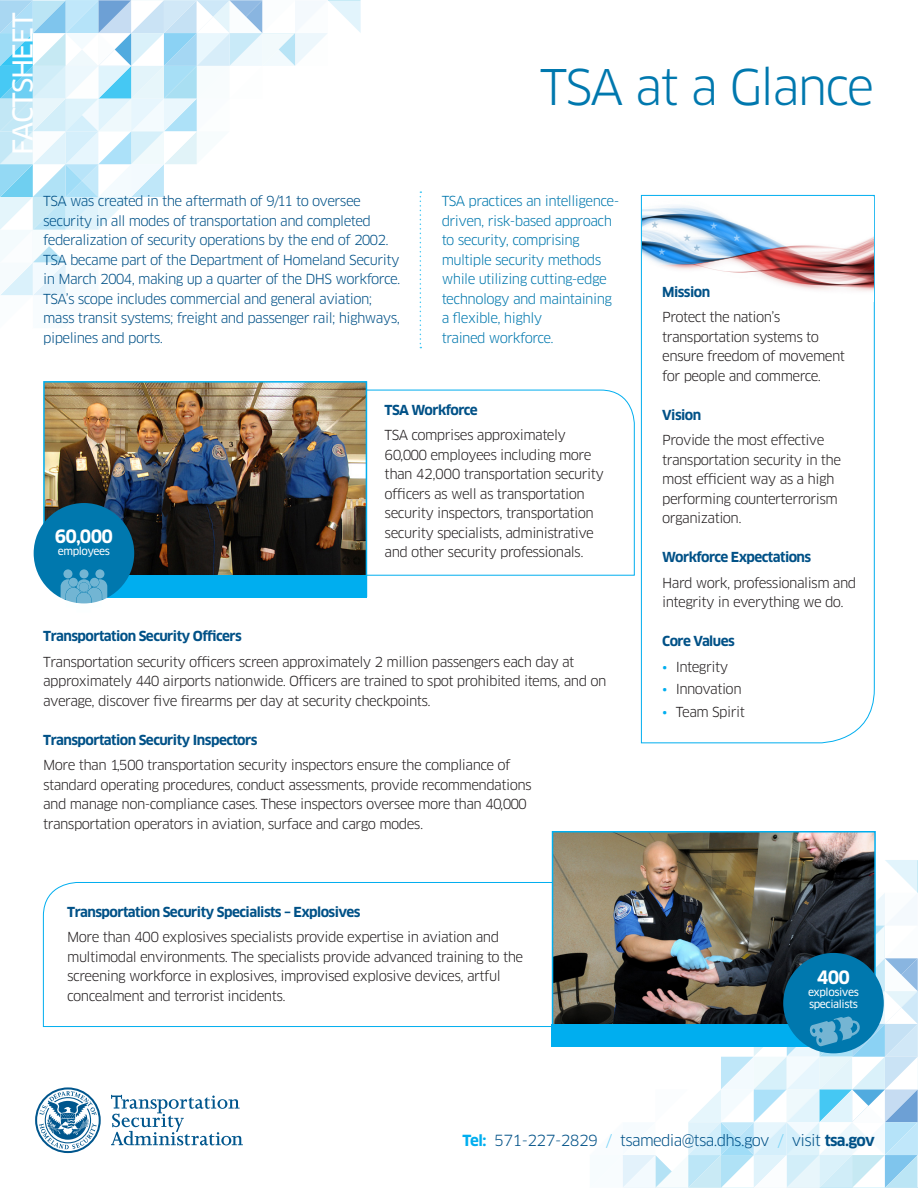
<style>
.page{position:relative;width:918px;height:1188px;background:#fff}
.page>*{position:absolute;margin:0;border:0;box-sizing:border-box;transform-origin:0 0}
.t1{font:48px "Clan OT";letter-spacing:-.04em;color:#0078ae}
.t2{font:27px "Clan OT News";letter-spacing:-.04em;color:#fff}
.body_joanna{font:700 18px "Clan OT";letter-spacing:-.04em;color:#fff}
.t3{font:15px "Clan OT";letter-spacing:-.04em;color:#005187}
.t4{font:13.5px/19.5px "Clan OT";letter-spacing:-.04em;color:#231f20}
.t5{font:13.5px/19.5px "Clan OT";letter-spacing:-.04em;color:#005187}
.t6{font:13.5px/19.5px "Clan OT";letter-spacing:-.04em;color:#0078ae}
.t7{font:700 13.5px "Clan OT";letter-spacing:-.04em;color:#005187}
.body_joanna-2{font:10.5px "Clan OT News";letter-spacing:-.04em;color:#fff}
.s1{font-weight:700;color:#005187}
.s2{color:#00aeef}
.s3{font-weight:700;color:#00aeef}
.s4{color:#6bcff6}
.s5{font-weight:700}
</style>
<div class="page">
<svg style="left:368px;top:390px;width:267px;height:186px"></svg>
<svg style="left:0;top:0;width:361px;height:295px"></svg>
<svg style="left:420px;top:191px;width:1px;height:157px"></svg>
<img style="left:42px;top:381px;width:326px;height:217px">
<div style="left:82px;top:575px;width:285px;height:23px;background:#00aeef"></div>
<div style="left:34px;top:503px;width:100px;height:100px;background:#0078ae;border-radius:50%"></div>
<svg style="left:79px;top:569px;width:10px;height:9px"></svg>
<svg style="left:95px;top:569px;width:9px;height:9px"></svg>
<svg style="left:63px;top:569px;width:9px;height:9px"></svg>
<svg style="left:61px;top:578px;width:46px;height:26px"></svg>
<div style="left:79px;top:583px;width:9px;height:9px;background:#72b5d3;border-radius:50%"></div>
<svg style="left:641px;top:195px;width:234px;height:548px"></svg>
<img style="left:642px;top:197px;width:232px;height:104px">
<img style="left:642px;top:197px;width:145px;height:82px">
<svg style="left:43px;top:882px;width:508px;height:145px"></svg>
<img style="left:551px;top:831px;width:325px;height:216px">
<div style="left:552px;top:1025px;width:261px;height:22px;background:#00aeef"></div>
<svg style="left:111px;top:1095px;width:132px;height:50px"></svg>
<svg style="left:35px;top:1087px;width:66px;height:66px"></svg>
<img style="left:590px;top:860px;width:328px;height:328px">
<svg style="left:734px;top:234px;width:7px;height:7px"></svg>
<svg style="left:652px;top:222px;width:7px;height:6px"></svg>
<svg style="left:710px;top:223px;width:7px;height:6px"></svg>
<svg style="left:684px;top:234px;width:17px;height:17px"></svg>
<svg style="left:659px;top:249px;width:7px;height:6px"></svg>
<p class="t2" style="left:7px;top:155px;width:144px;rotate:-90deg">FACTSHEET</p>
<p class="t1" style="left:540px;top:58px;width:336px">TSA at a Glance</p>
<p class="t5" style="left:43px;top:192px;width:359px">TSA was created in the aftermath of 9/11 to oversee security in all modes of transportation and completed federalization of security operations by the end of 2002.<br>TSA became part of the Department of Homeland Security in March 2004, making up a quarter of the DHS workforce.<br>TSA’s scope includes commercial and general aviation; mass transit systems; freight and passenger rail; highways, pipelines and ports.</p>
<p class="t6" style="left:442px;top:191px;width:179px">TSA practices an intelligence&shy;driven, risk-based approach to security, comprising multiple security methods while utilizing cutting-edge technology and maintaining a flexible, highly<br>trained workforce.</p>
<p class="body_joanna" style="left:55px;top:526px;width:60px">60,000</p>
<p class="body_joanna-2" style="left:58px;top:545px;width:54px">employees</p>
<p class="t4" style="left:385px;top:397px;width:183px;line-height:25.5px"><span class="s1">TSA Workforce<br></span>TSA comprises approximately</p>
<p class="t4" style="left:385px;top:445px;width:221px">60,000 employees including more than 42,000 transportation security officers as well as transportation security inspectors, transportation security specialists, administrative and other security professionals.</p>
<p class="t4" style="left:43px;top:623px;width:533px;line-height:25.5px"><span class="s1">Transportation Security Officers<br></span>Transportation security officers screen approximately 2 million passengers each day at</p>
<p class="t4" style="left:43px;top:671px;width:565px">approximately 440 airports nationwide. Officers are trained to spot prohibited items, and on average, discover five firearms per day at security checkpoints.</p>
<p class="t7" style="left:43px;top:732px;width:216px">Transportation Security Inspectors</p>
<p class="t4" style="left:43px;top:755px;width:490px">More than 1,500 transportation security inspectors ensure the compliance of standard operating procedures, conduct assessments, provide recommendations and manage non-compliance cases. These inspectors oversee more than 40,000 transportation operators in aviation, surface and cargo modes.</p>
<p class="t7" style="left:662px;top:284px;width:49px">Mission</p>
<p class="t4" style="left:662px;top:307px;width:184px">Protect the nation’s transportation systems to ensure freedom of movement for people and commerce.</p>
<p class="t7" style="left:662px;top:407px;width:41px">Vision</p>
<p class="t4" style="left:662px;top:430px;width:180px">Provide the most effective transportation security in the most efficient way as a high performing counterterrorism organization.</p>
<p class="t7" style="left:662px;top:549px;width:151px">Workforce Expectations</p>
<p class="t4" style="left:662px;top:573px;width:196px">Hard work, professionalism and integrity in everything we do.</p>
<p class="t7" style="left:662px;top:633px;width:74px">Core Values</p>
<p class="t4" style="left:662px;top:657px;width:68px"><span class="s2">•</span> Integrity</p>
<p class="t4" style="left:662px;top:679px;width:81px"><span class="s2">•</span> Innovation</p>
<p class="t4" style="left:662px;top:702px;width:84px"><span class="s2">•</span> Team Spirit</p>
<p class="t4" style="left:67px;top:899px;width:433px;line-height:25.5px"><span class="s1">Transportation Security Specialists – Explosives<br></span>More than 400 explosives specialists provide expertise in aviation and</p>
<p class="t4" style="left:67px;top:947px;width:458px">multimodal environments. The specialists provide advanced training to the screening workforce in explosives, improvised explosive devices, artful concealment and terrorist incidents.</p>
<p class="body_joanna" style="left:817px;top:967px;width:35px">400</p>
<p class="body_joanna-2" style="left:808px;top:986px;width:52px">explosives</p>
<p class="body_joanna-2" style="left:809px;top:998px;width:50px">specialists</p>
<p class="t3" style="left:463px;top:1132px;width:414px"><span class="s3">Tel:</span> 571-227-2829 <span class="s4">/</span> tsamedia@tsa.dhs.gov <span class="s4">/</span> visit <span class="s5">tsa.gov</span></p>
</div>
